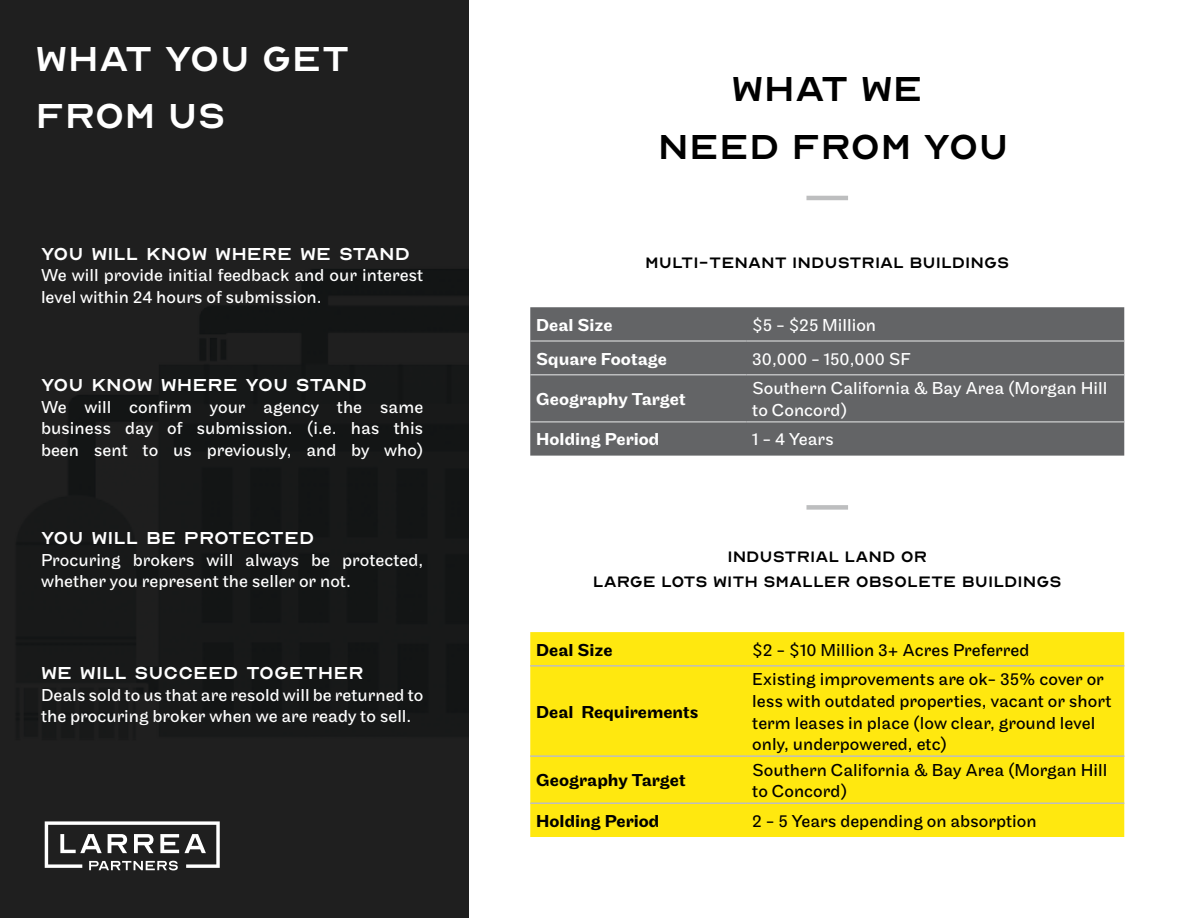
<style>
.page{position:relative;width:1188px;height:918px;background:#fff}
.page>*{position:absolute;margin:0;border:0;box-sizing:border-box;transform-origin:0 0}
.t1{font:48px/57.6px "Optician Sans";color:#000;text-align:center}
.t2{font:48px/57.6px "Optician Sans";color:#fff}
.t3{font:24px "Optician Sans";color:#fff}
.t4{font:21px/25.2px "Optician Sans";color:#000;text-align:center}
.t5{font:18px/21.6px "Maple";color:#fff}
.t6{font:18px/21.6px "Maple";color:#000}
.t7{font:500 18px "Maple";color:#000}
.t8{font:500 18px "Maple";color:#fff}
</style>
<div class="page">
<div style="left:0;top:0;width:469px;height:918px;background:#1f1f1f"></div>
<div style="left:530px;top:307px;width:594px;height:149px;background:#636466"></div>
<hr style="left:530px;top:340px;width:216px;height:2px;background:#bdbebf">
<hr style="left:746px;top:340px;width:378px;height:2px;background:#bdbebf">
<hr style="left:530px;top:374px;width:216px;height:2px;background:#bdbebf">
<hr style="left:746px;top:374px;width:378px;height:2px;background:#bdbebf">
<hr style="left:530px;top:421px;width:216px;height:2px;background:#bdbebf">
<hr style="left:746px;top:421px;width:378px;height:2px;background:#bdbebf">
<div style="left:530px;top:632px;width:594px;height:205px;background:#ffe80f"></div>
<hr style="left:530px;top:665px;width:216px;height:2px;background:#bdbebf">
<hr style="left:746px;top:665px;width:378px;height:2px;background:#bdbebf">
<hr style="left:530px;top:755px;width:216px;height:2px;background:#bdbebf">
<hr style="left:746px;top:755px;width:378px;height:2px;background:#bdbebf">
<hr style="left:530px;top:802px;width:216px;height:2px;background:#bdbebf">
<hr style="left:746px;top:802px;width:378px;height:2px;background:#bdbebf">
<svg style="left:45px;top:821px;width:175px;height:49px"></svg>
<hr style="left:806px;top:196px;width:42px;height:4px;background:#bdbebf">
<div style="left:806px;top:505px;width:42px;height:5px;background:#bdbebf"></div>
<h1 class="t2" style="left:36px;top:28px;width:315px">What You Get<br>From Us</h1>
<h2 class="t3" style="left:41px;top:243px;width:371px">YOU WILL KNOW WHERE WE STAND</h2>
<p class="t5" style="left:41px;top:265px;width:384px">We will provide initial feedback and our interest level within 24 hours of submission.</p>
<h2 class="t3" style="left:41px;top:374px;width:328px">YOU KNOW WHERE YOU STAND</h2>
<p class="t5" style="left:41px;top:397px;width:384px;text-align:justify">We will confirm your agency the same business day of submission. (i.e. has this been sent to us previously, and by who)</p>
<h2 class="t3" style="left:41px;top:527px;width:275px">YOU WILL BE PROTECTED</h2>
<p class="t5" style="left:41px;top:550px;width:384px">Procuring brokers will always be protected, whether you represent the seller or not.</p>
<h2 class="t3" style="left:41px;top:662px;width:324px">WE WILL SUCCEED TOGETHER</h2>
<p class="t5" style="left:41px;top:685px;width:384px">Deals sold to us that are resold will be returned to the procuring broker when we are ready to sell.</p>
<h1 class="t1" style="left:658px;top:58px;width:352px">What We<br>Need From You</h1>
<p class="t4" style="left:645px;top:249px;width:366px">Multi-Tenant Industrial Buildings</p>
<p class="t8" style="left:536px;top:315px;width:78px">Deal Size</p>
<p class="t5" style="left:752px;top:315px;width:125px">$5 - $25 Million</p>
<p class="t8" style="left:536px;top:348px;width:132px">Square Footage</p>
<p class="t5" style="left:752px;top:348px;width:160px">30,000 - 150,000 SF</p>
<p class="t8" style="left:536px;top:389px;width:151px">Geography Target</p>
<p class="t5" style="left:752px;top:378px;width:357px">Southern California &amp; Bay Area (Morgan Hill to Concord)</p>
<p class="t8" style="left:536px;top:429px;width:125px">Holding Period</p>
<p class="t5" style="left:752px;top:429px;width:83px">1 - 4 Years</p>
<p class="t4" style="left:593px;top:543px;width:470px">Industrial Land or<br>Large Lots with Smaller OBsolete Buildings</p>
<p class="t7" style="left:536px;top:639px;width:78px">Deal Size</p>
<p class="t6" style="left:752px;top:639px;width:279px">$2 - $10 Million 3+ Acres Preferred</p>
<p class="t7" style="left:536px;top:701px;width:164px">Deal Requirements</p>
<p class="t7" style="left:536px;top:770px;width:151px">Geography Target</p>
<p class="t6" style="left:752px;top:669px;width:361px">Existing improvements are ok- 35% cover or less with outdated properties, vacant or short term leases in place (low clear, ground level only, underpowered, etc)</p>
<p class="t6" style="left:752px;top:759px;width:357px">Southern California &amp; Bay Area (Morgan Hill to Concord)</p>
<p class="t7" style="left:536px;top:811px;width:125px">Holding Period</p>
<p class="t6" style="left:752px;top:811px;width:286px">2 - 5 Years depending on absorption</p>
</div>
